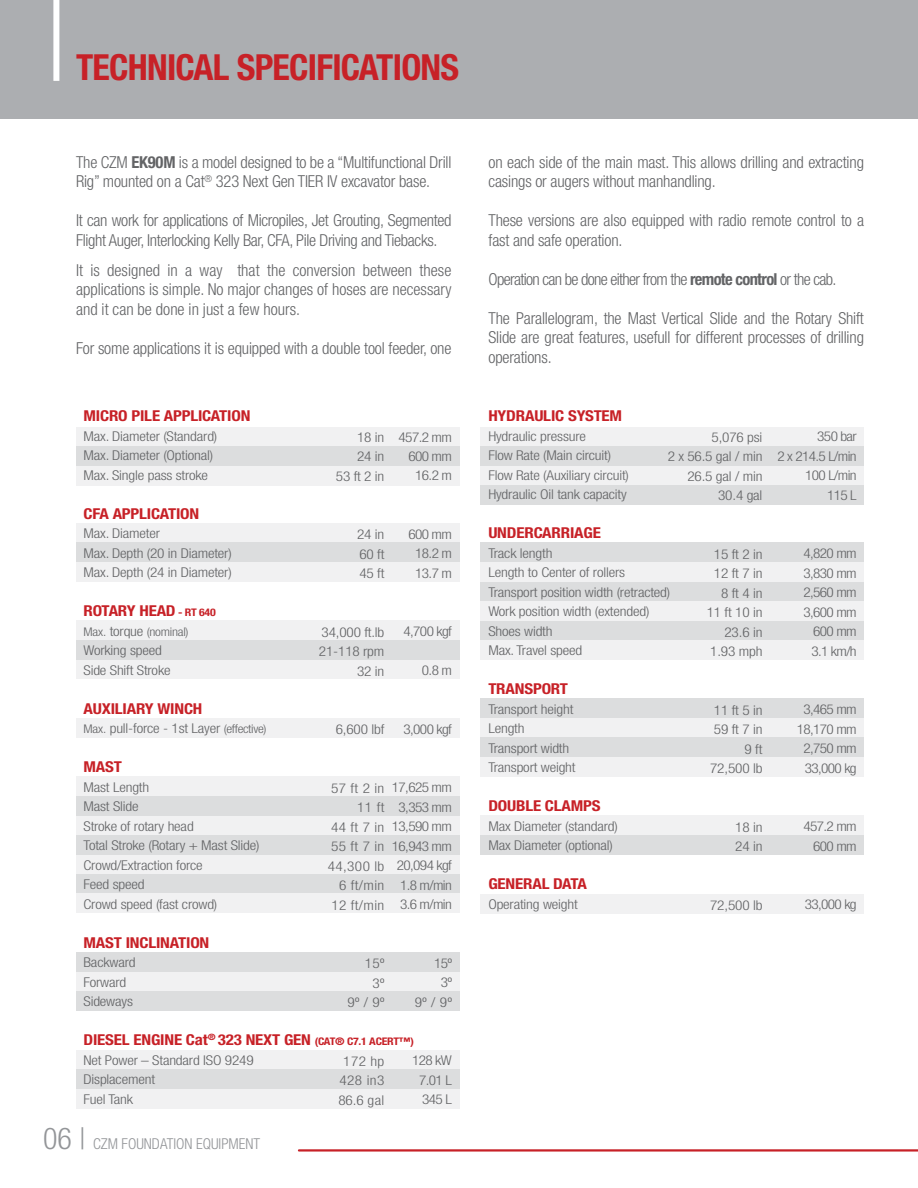
<style>
.page{position:relative;width:918px;height:1188px;background:#fff}
.page>*{position:absolute;margin:0;border:0;box-sizing:border-box;transform-origin:0 0}
.t1{font:700 condensed 36px "Helvetica Neue LT Std";letter-spacing:-.02em;color:#c72127}
.t2{font:300 condensed 16.5px/19.5px "Helvetica Neue LT Std";letter-spacing:-.01em;color:#636466}
.t3{font:300 condensed 16.5px "Helvetica Neue LT Std";letter-spacing:-.04em;color:#636466}
.t4{font:700 condensed 15px "Helvetica Neue LT Std";letter-spacing:-.01em;color:#c72127;scale:1.13 1}
.t5{font:300 condensed 15px "Helvetica Neue LT Std";color:#939598}
.t6{font:300 condensed 13.5px/19.5px "Helvetica Neue LT Std";letter-spacing:-.01em;color:#636466;scale:1.13 1}
.t7{font:300 condensed 13.5px/19.5px "Helvetica Neue LT Std";letter-spacing:-.04em;color:#636466;text-align:right;scale:1.13 1}
.t8{font:300 condensed 13.5px/19.5px "Helvetica Neue LT Std";letter-spacing:.025em;color:#636466;text-align:right;scale:1.13 1}
.t9{font:300 condensed 12px "Helvetica Neue LT Std";letter-spacing:-.02em;color:#636466;scale:1.13 1}
.s1{font-weight:700}
.s2{font-size:10.5px}
.s3{font-size:13.5px}
.s4{font-size:12px}
.s5{font-size:30px}
</style>
<div class="page">
<div style="left:481px;top:640px;width:383px;height:19px;background:#f1f1f2"></div>
<div style="left:481px;top:620px;width:383px;height:20px;background:#dcddde"></div>
<hr style="left:299px;top:1149px;width:619px;height:3px;background:#c72127">
<div style="left:0;top:0;width:918px;height:119px;background:#acaeb1"></div>
<div style="left:53px;top:0;width:6px;height:81px;background:#fff"></div>
<div style="left:76px;top:1089px;width:383px;height:19px;background:#f1f1f2"></div>
<div style="left:76px;top:874px;width:383px;height:20px;background:#dcddde"></div>
<div style="left:76px;top:1050px;width:383px;height:19px;background:#f1f1f2"></div>
<div style="left:76px;top:1069px;width:383px;height:20px;background:#dcddde"></div>
<div style="left:76px;top:972px;width:383px;height:19px;background:#f1f1f2"></div>
<div style="left:76px;top:816px;width:383px;height:19px;background:#f1f1f2"></div>
<div style="left:481px;top:816px;width:383px;height:19px;background:#f1f1f2"></div>
<div style="left:76px;top:855px;width:383px;height:19px;background:#f1f1f2"></div>
<div style="left:76px;top:894px;width:383px;height:19px;background:#f1f1f2"></div>
<div style="left:481px;top:894px;width:383px;height:19px;background:#f1f1f2"></div>
<div style="left:76px;top:718px;width:383px;height:20px;background:#f1f1f2"></div>
<div style="left:481px;top:718px;width:383px;height:20px;background:#f1f1f2"></div>
<div style="left:76px;top:777px;width:383px;height:19px;background:#f1f1f2"></div>
<div style="left:481px;top:757px;width:383px;height:20px;background:#f1f1f2"></div>
<div style="left:481px;top:698px;width:383px;height:20px;background:#dcddde"></div>
<div style="left:76px;top:952px;width:383px;height:20px;background:#dcddde"></div>
<div style="left:76px;top:796px;width:383px;height:20px;background:#dcddde"></div>
<div style="left:481px;top:738px;width:383px;height:19px;background:#dcddde"></div>
<div style="left:76px;top:991px;width:383px;height:20px;background:#dcddde"></div>
<div style="left:76px;top:835px;width:383px;height:20px;background:#dcddde"></div>
<div style="left:481px;top:835px;width:383px;height:20px;background:#dcddde"></div>
<div style="left:76px;top:659px;width:383px;height:20px;background:#f1f1f2"></div>
<div style="left:76px;top:620px;width:383px;height:20px;background:#f1f1f2"></div>
<div style="left:76px;top:640px;width:383px;height:19px;background:#dcddde"></div>
<div style="left:481px;top:601px;width:383px;height:19px;background:#f1f1f2"></div>
<div style="left:481px;top:581px;width:383px;height:20px;background:#dcddde"></div>
<div style="left:76px;top:562px;width:383px;height:19px;background:#f1f1f2"></div>
<div style="left:481px;top:562px;width:383px;height:19px;background:#f1f1f2"></div>
<div style="left:76px;top:523px;width:383px;height:19px;background:#f1f1f2"></div>
<div style="left:76px;top:427px;width:383px;height:19px;background:#f1f1f2"></div>
<div style="left:481px;top:427px;width:383px;height:19px;background:#f1f1f2"></div>
<div style="left:76px;top:466px;width:383px;height:19px;background:#f1f1f2"></div>
<div style="left:481px;top:466px;width:383px;height:19px;background:#f1f1f2"></div>
<div style="left:76px;top:446px;width:383px;height:20px;background:#dcddde"></div>
<div style="left:481px;top:446px;width:383px;height:20px;background:#dcddde"></div>
<div style="left:481px;top:485px;width:383px;height:20px;background:#dcddde"></div>
<div style="left:76px;top:542px;width:383px;height:20px;background:#dcddde"></div>
<div style="left:481px;top:542px;width:383px;height:20px;background:#dcddde"></div>
<h1 class="t1" style="left:76px;top:45px;width:385px">TECHNICAL SPECIFICATIONS</h1>
<p class="t2" style="left:76px;top:152px;width:377px">The CZM <span class="s1">EK90M</span> is a model designed to be a “Multifunctional Drill<br>Rig” mounted on a Cat<sup>®</sup> 323 Next Gen TIER IV excavator base.</p>
<p class="t2" style="left:76px;top:210px;width:377px">It can work for applications of Micropiles, Jet Grouting, Segmented<br>Flight Auger, Interlocking Kelly Bar, CFA, Pile Driving and Tiebacks.</p>
<p class="t2" style="left:76px;top:260px;width:377px;text-align:justify">It is designed in a way that the conversion between these applications is simple. No major changes of hoses are necessary and it can be done in just a few hours.</p>
<p class="t2" style="left:76px;top:338px;width:377px">For some applications it is equipped with a double tool feeder, one</p>
<p class="t4" style="left:84px;top:407px;width:149px">MICRO PILE APPLICATION</p>
<p class="t6" style="left:84px;top:426px;width:120px">Max. Diameter (Standard)<br>Max. Diameter (Optional)<br>Max. Single pass stroke</p>
<p class="t4" style="left:84px;top:504px;width:104px">CFA APPLICATION</p>
<p class="t6" style="left:84px;top:524px;width:133px">Max. Diameter<br>Max. Depth (20 in Diameter)<br>Max. Depth (24 in Diameter)</p>
<p class="t4" style="left:84px;top:602px;width:119px">ROTARY HEAD <span class="s2">- RT 640</span></p>
<p class="t9" style="left:84px;top:625px;width:94px">Max. <span class="s3">torque</span> (nominal)</p>
<p class="t6" style="left:84px;top:641px;width:79px">Working speed<br>Side Shift Stroke</p>
<p class="t4" style="left:84px;top:699px;width:107px">AUXILIARY WINCH</p>
<p class="t6" style="left:84px;top:719px;width:163px"><span class="s4">Max.</span> pull-force - 1st Layer <span class="s4">(effective)</span></p>
<p class="t4" style="left:84px;top:758px;width:36px">MAST</p>
<p class="t6" style="left:84px;top:777px;width:157px">Mast Length<br>Mast Slide<br>Stroke of rotary head<br>Total Stroke (Rotary + Mast Slide)<br>Crowd/Extraction force<br>Feed speed<br>Crowd speed (fast crowd)</p>
<p class="t4" style="left:84px;top:933px;width:113px">MAST INCLINATION</p>
<p class="t6" style="left:84px;top:953px;width:48px">Backward<br>Forward<br>Sideways</p>
<p class="t4" style="left:84px;top:1031px;width:294px">DIESEL ENGINE Cat<sup>®</sup> 323 NEXT GEN <span class="s2">(CAT® C7.1 ACERT™)</span></p>
<p class="t6" style="left:84px;top:1050px;width:152px">Net Power – Standard ISO 9249<br>Displacement<br>Fuel Tank</p>
<p class="t7" style="left:399px;top:427px;width:49px">457.2 mm<br>600 mm<br>16.2 m</p>
<p class="t6" style="left:336px;top:427px;width:44px;text-align:right">18 in<br>24 in<br>53 ft 2 in</p>
<p class="t6" style="left:408px;top:524px;width:40px;text-align:center">600 mm<br>18.2 m<br>13.7 m</p>
<p class="t6" style="left:357px;top:525px;width:26px;text-align:justify">24 in 60 ft 45 ft</p>
<p class="t6" style="left:403px;top:622px;width:44px">4,700 kgf</p>
<p class="t6" style="left:422px;top:661px;width:28px">0.8 m</p>
<p class="t6" style="left:319px;top:622px;width:59px;text-align:right">34,000 ft.lb<br>21-118 rpm<br>32 in</p>
<p class="t6" style="left:403px;top:719px;width:44px">3,000 kgf</p>
<p class="t6" style="left:336px;top:720px;width:45px">6,600 lbf</p>
<p class="t7" style="left:392px;top:778px;width:55px">17,625 mm<br>3,353 mm<br>13,590 mm<br>16,943 mm<br>20,094 kgf<br>1.8 m/min<br>3.6 m/min</p>
<p class="t8" style="left:328px;top:778px;width:52px">57 ft 2 in<br>11 ft<br>44 ft 7 in<br>55 ft 7 in<br>44,300 lb<br>6 ft/min<br>12 ft/min</p>
<p class="t6" style="left:415px;top:953px;width:34px;text-align:right">15º<br>3º<br>9º / 9º</p>
<p class="t6" style="left:347px;top:953px;width:34px;text-align:right">15º<br>3º<br>9º / 9º</p>
<p class="t6" style="left:419px;top:1051px;width:30px;text-align:justify;text-indent:-7px">128 kW 7.01 L 345 L</p>
<p class="t8" style="left:338px;top:1051px;width:42px;text-align:center">172 hp<br>428 in3<br>86.6 gal</p>
<p class="t5" style="left:43px;top:1135px;width:219px"><span class="s5">06 |</span> CZM FOUNDATION EQUIPMENT</p>
<p class="t2" style="left:489px;top:152px;width:377px">on each side of the main mast. This allows drilling and extracting casings or augers without manhandling.</p>
<p class="t2" style="left:489px;top:210px;width:377px">These versions are also equipped with radio remote control to a fast and safe operation.</p>
<p class="t3" style="left:489px;top:269px;width:349px">Operation can be done either from the <span class="s1">remote control</span> or the cab.</p>
<p class="t2" style="left:489px;top:308px;width:377px;text-align:justify">The Parallelogram, the Mast Vertical Slide and the Rotary Shift Slide are great features, usefull for different processes of drilling operations.</p>
<p class="t4" style="left:488px;top:407px;width:120px">HYDRAULIC SYSTEM</p>
<p class="t6" style="left:488px;top:426px;width:126px">Hydraulic pressure<br>Flow Rate (Main circuit)<br>Flow Rate (Auxiliary circuit)<br>Hydraulic Oil tank capacity</p>
<p class="t4" style="left:488px;top:524px;width:101px">UNDERCARRIAGE</p>
<p class="t6" style="left:488px;top:543px;width:163px">Track length<br>Length to Center of rollers<br>Transport position width (retracted)<br>Work position width (extended)<br>Shoes width<br>Max. Travel speed</p>
<p class="t4" style="left:488px;top:680px;width:72px">TRANSPORT</p>
<p class="t6" style="left:488px;top:699px;width:79px">Transport height<br>Length<br>Transport width<br>Transport weight</p>
<p class="t4" style="left:488px;top:797px;width:101px">DOUBLE CLAMPS</p>
<p class="t6" style="left:488px;top:816px;width:116px">Max Diameter (standard)<br>Max Diameter (optional)</p>
<p class="t4" style="left:488px;top:875px;width:89px">GENERAL DATA</p>
<p class="t6" style="left:488px;top:894px;width:81px">Operating weight</p>
<p class="t6" style="left:668px;top:427px;width:85px;text-align:right">5,076 psi<br>2 x 56.5 gal / min<br>26.5 gal / min<br>30.4 gal</p>
<p class="t6" style="left:707px;top:544px;width:51px;text-align:right">15 ft 2 in<br>12 ft 7 in<br>8 ft 4 in<br>11 ft 10 in<br>23.6 in<br>1.93 mph</p>
<p class="t6" style="left:710px;top:700px;width:48px;text-align:right">11 ft 5 in<br>59 ft 7 in<br>9 ft<br>72,500 lb</p>
<p class="t6" style="left:735px;top:817px;width:26px">18 in<br>24 in</p>
<p class="t6" style="left:710px;top:895px;width:48px">72,500 lb</p>
<p class="t7" style="left:778px;top:427px;width:72px">350 bar<br>2 x 214.5 L/min<br>100 L/min<br>115 L</p>
<p class="t7" style="left:803px;top:544px;width:49px">4,820 mm<br>3,830 mm<br>2,560 mm<br>3,600 mm<br>600 mm<br>3.1 km/h</p>
<p class="t7" style="left:797px;top:700px;width:55px;text-align:center">3,465 mm<br>18,170 mm<br>2,750 mm<br>33,000 kg</p>
<p class="t7" style="left:803px;top:817px;width:49px">457.2 mm<br>600 mm</p>
<p class="t6" style="left:805px;top:895px;width:48px">33,000 kg</p>
</div>
